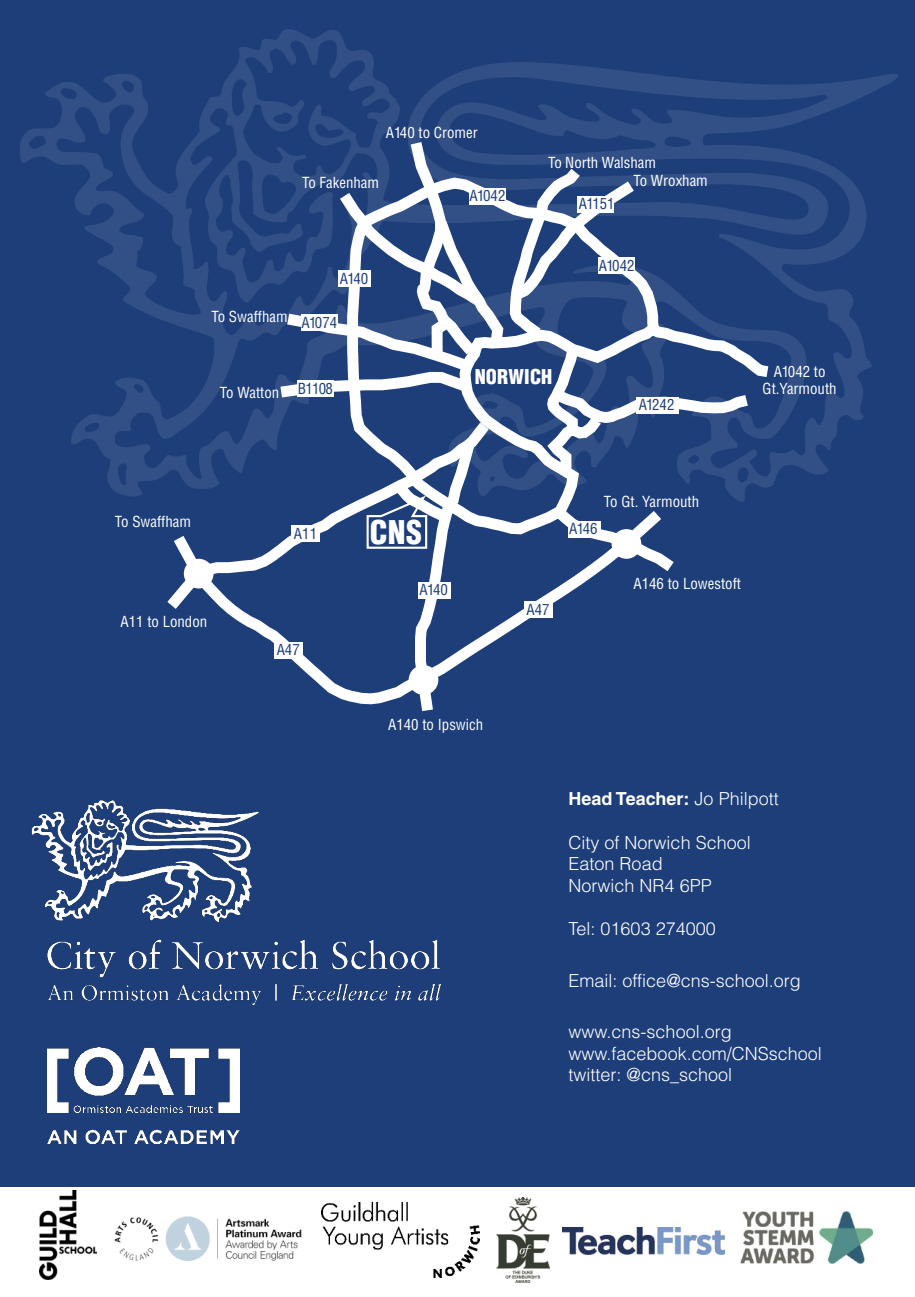
<style>
.page{position:relative;width:915px;height:1297px;background:#fff}
.page>*{position:absolute;margin:0;border:0;box-sizing:border-box;transform-origin:0 0}
.t1{font:900 condensed 31.8px "Helvetica LT Std";color:#fff}
.t2{font:900 condensed 19.95px "Helvetica LT Std";letter-spacing:.01em;color:#fff}
.t3{font:300 18px/21.6px "Helvetica LT Std";color:#fff}
.t4{font:700 18px "Helvetica LT Std";color:#fff}
.t5{font:condensed 14.85px/17px "Helvetica LT Std";color:#fff;text-align:center}
.t6{font:condensed 14.85px "Helvetica LT Std";letter-spacing:-.05em;color:#1d3e79}
.s1{color:#1d3e79}
.s2{font-weight:300}
</style>
<div class="page">
<div style="left:0;top:0;width:914px;height:1297px;background:#1d3e79"></div>
<img style="left:20px;top:29px;width:878px;height:468px">
<img style="left:32px;top:800px;width:408px;height:204px">
<svg style="left:213px;top:583px;width:56px;height:57px"></svg>
<svg style="left:187px;top:466px;width:82px;height:111px"></svg>
<svg style="left:759px;top:172px;width:20px;height:319px"></svg>
<svg style="left:167px;top:524px;width:46px;height:85px"></svg>
<div style="left:184px;top:559px;width:29px;height:29px;background:#fff;border-radius:50%"></div>
<svg style="left:269px;top:130px;width:490px;height:581px"></svg>
<div style="left:523px;top:602px;width:29px;height:16px;background:#fff"></div>
<div style="left:0;top:1187px;width:914px;height:110px;background:#fff"></div>
<img style="left:496px;top:1197px;width:53px;height:85px">
<img style="left:40px;top:1191px;width:56px;height:88px">
<img style="left:322px;top:1203px;width:157px;height:74px">
<img style="left:562px;top:1227px;width:162px;height:27px">
<img style="left:740px;top:1211px;width:132px;height:52px">
<img style="left:47px;top:1047px;width:192px;height:96px">
<img style="left:114px;top:1216px;width:188px;height:45px">
<p class="t5" style="left:385px;top:124px;width:93px">A140 to Cromer</p>
<p class="t5" style="left:302px;top:174px;width:78px">To Fakenham</p>
<p class="t6" style="left:340px;top:269px;width:30px">A140</p>
<p class="t5" style="left:211px;top:308px;width:127px">To Swaffham <span class="s1">A1074</span></p>
<p class="t6" style="left:469px;top:187px;width:37px">A1042</p>
<p class="t5" style="left:548px;top:154px;width:110px">To North Walsham</p>
<p class="t6" style="left:578px;top:195px;width:37px">A1151</p>
<p class="t5" style="left:633px;top:172px;width:76px">To Wroxham</p>
<p class="t6" style="left:598px;top:256px;width:37px">A1042</p>
<p class="t5" style="left:220px;top:384px;width:61px">To Watton</p>
<p class="t6" style="left:298px;top:379px;width:37px">B1108</p>
<h2 class="t2" style="left:474px;top:364px;width:79px">NORWICH</h2>
<p class="t6" style="left:638px;top:395px;width:37px">A1242</p>
<p class="t5" style="left:762px;top:363px;width:75px">A1042 to<br>Gt.Yarmouth</p>
<p class="t5" style="left:115px;top:513px;width:78px">To Swaffham</p>
<p class="t5" style="left:120px;top:613px;width:88px">A11 to London</p>
<p class="t6" style="left:294px;top:524px;width:25px">A11</p>
<p class="t6" style="left:276px;top:640px;width:25px">A47</p>
<h1 class="t1" style="left:370px;top:512px;width:54px">CNS</h1>
<p class="t6" style="left:419px;top:580px;width:30px">A140</p>
<p class="t5" style="left:388px;top:716px;width:97px">A140 to Ipswich</p>
<p class="t6" style="left:526px;top:600px;width:25px">A47</p>
<p class="t5" style="left:603px;top:493px;width:97px">To Gt. Yarmouth</p>
<p class="t6" style="left:569px;top:519px;width:30px">A146</p>
<p class="t5" style="left:633px;top:574px;width:109px">A146 to Lowestoft</p>
<p class="t4" style="left:568px;top:788px;width:212px">Head Teacher: <span class="s2">Jo Philpott</span></p>
<p class="t3" style="left:568px;top:831px;width:184px">City of Norwich School<br>Eaton Road<br>Norwich NR4 6PP</p>
<p class="t3" style="left:568px;top:918px;width:149px">Tel: 01603 274000</p>
<p class="t3" style="left:568px;top:969px;width:234px">Email: office@cns-school.org</p>
<p class="t3" style="left:568px;top:1021px;width:255px">www.cns-school.org www.facebook.com/CNSschool twitter: @cns_school</p>
</div>
